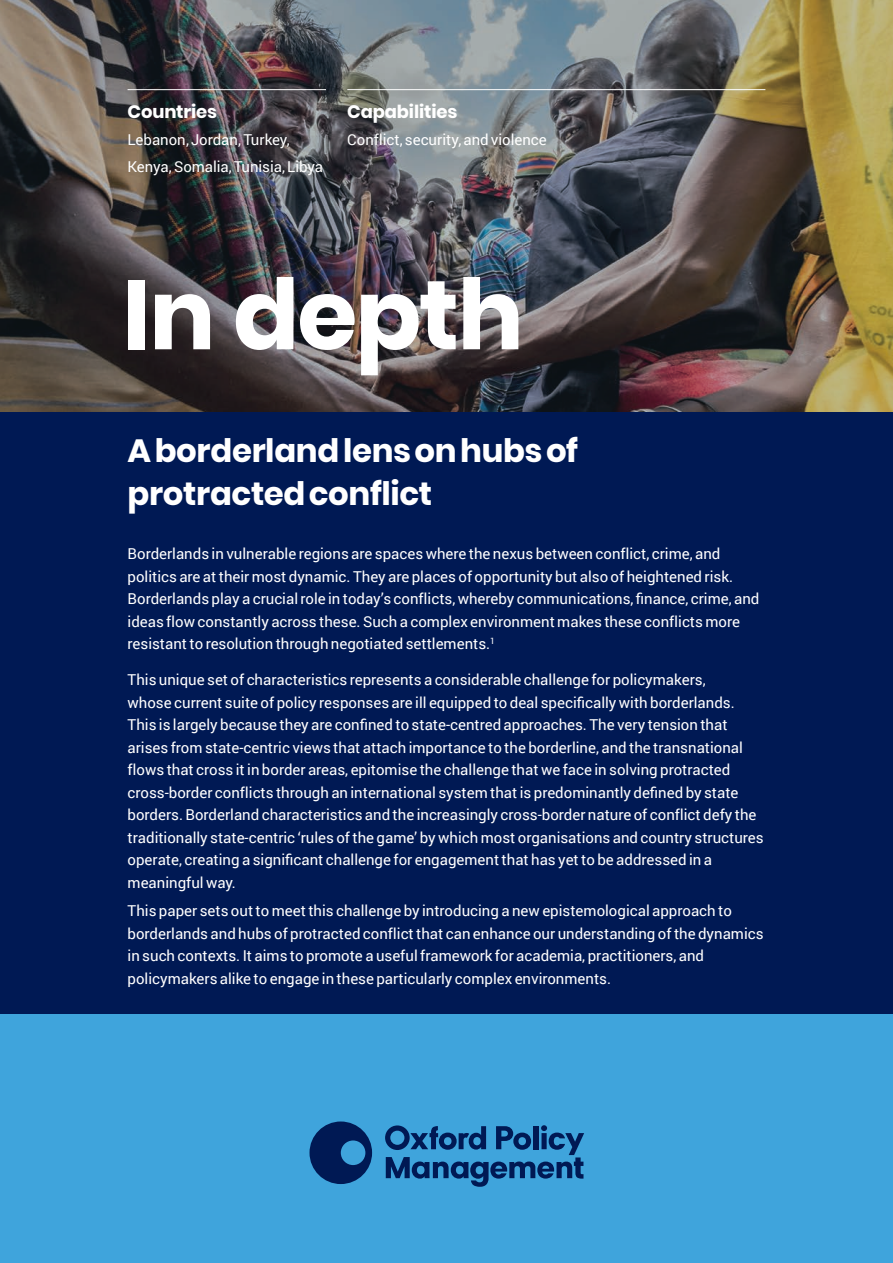
<style>
.page{position:relative;width:893px;height:1263px;background:#fff}
.page>*{position:absolute;margin:0;border:0;box-sizing:border-box;transform-origin:0 0}
.t1{font:700 97.8px "Poppins";letter-spacing:-.02em;color:#fff}
.t2{font:700 32.25px/42.8px "Poppins";letter-spacing:-.01em;color:#fff}
.t3{font:700 18px "Poppins";letter-spacing:-.01em;color:#fff}
.t4{font:15px/22.5px "Roboto";color:#fff}
</style>
<div class="page">
<img style="left:0;top:0;width:893px;height:412px">
<div style="left:0;top:412px;width:893px;height:851px;background:#001954"></div>
<div style="left:0;top:1014px;width:893px;height:249px;background:#3fa4dc"></div>
<svg style="left:309px;top:1121px;width:63px;height:63px"></svg>
<svg style="left:385px;top:1125px;width:199px;height:62px"></svg>
<hr style="left:128px;top:89px;width:198px;height:1px;background:#fff">
<hr style="left:347px;top:89px;width:418px;height:1px;background:#fff">
<p class="t3" style="left:128px;top:101px;width:91px">Countries</p>
<p class="t4" style="left:128px;top:126px;width:197px;line-height:27px">Lebanon, Jordan, Turkey,<br>Kenya, Somalia, Tunisia, Libya</p>
<p class="t3" style="left:347px;top:101px;width:112px">Capabilities</p>
<p class="t4" style="left:347px;top:128px;width:201px">Conflict, security, and violence</p>
<h1 class="t1" style="left:122px;top:258px;width:403px">In depth</h1>
<h2 class="t2" style="left:128px;top:429px;width:452px">A borderland lens on hubs of protracted conflict</h2>
<p class="t4" style="left:128px;top:542px;width:633px">Borderlands in vulnerable regions are spaces where the nexus between conflict, crime, and politics are at their most dynamic. They are places of opportunity but also of heightened risk.<br>Borderlands play a crucial role in today’s conflicts, whereby communications, finance, crime, and ideas flow constantly across these. Such a complex environment makes these conflicts more resistant to resolution through negotiated settlements.<sup>1</sup></p>
<p class="t4" style="left:128px;top:668px;width:638px">This unique set of characteristics represents a considerable challenge for policymakers,<br>whose current suite of policy responses are ill equipped to deal specifically with borderlands.<br>This is largely because they are confi ned to state-centred approaches. The very tension that arises from state-centric views that attach importance to the borderline, and the transnational flows that cross it in border areas, epitomise the challenge that we face in solving protracted cross-border conflicts through an international system that is predominantly defi ned by state borders. Borderland characteristics and the increasingly cross-border nature of conflict defy the traditionally state-centric ‘rules of the game’ by which most organisations and country structures operate, creating a significant challenge for engagement that has yet to be addressed in a meaningful way.</p>
<p class="t4" style="left:128px;top:899px;width:638px">This paper sets out to meet this challenge by introducing a new epistemological approach to borderlands and hubs of protracted conflict that can enhance our understanding of the dynamics in such contexts. It aims to promote a useful framework for academia, practitioners, and policymakers alike to engage in these particularly complex environments.</p>
</div>
